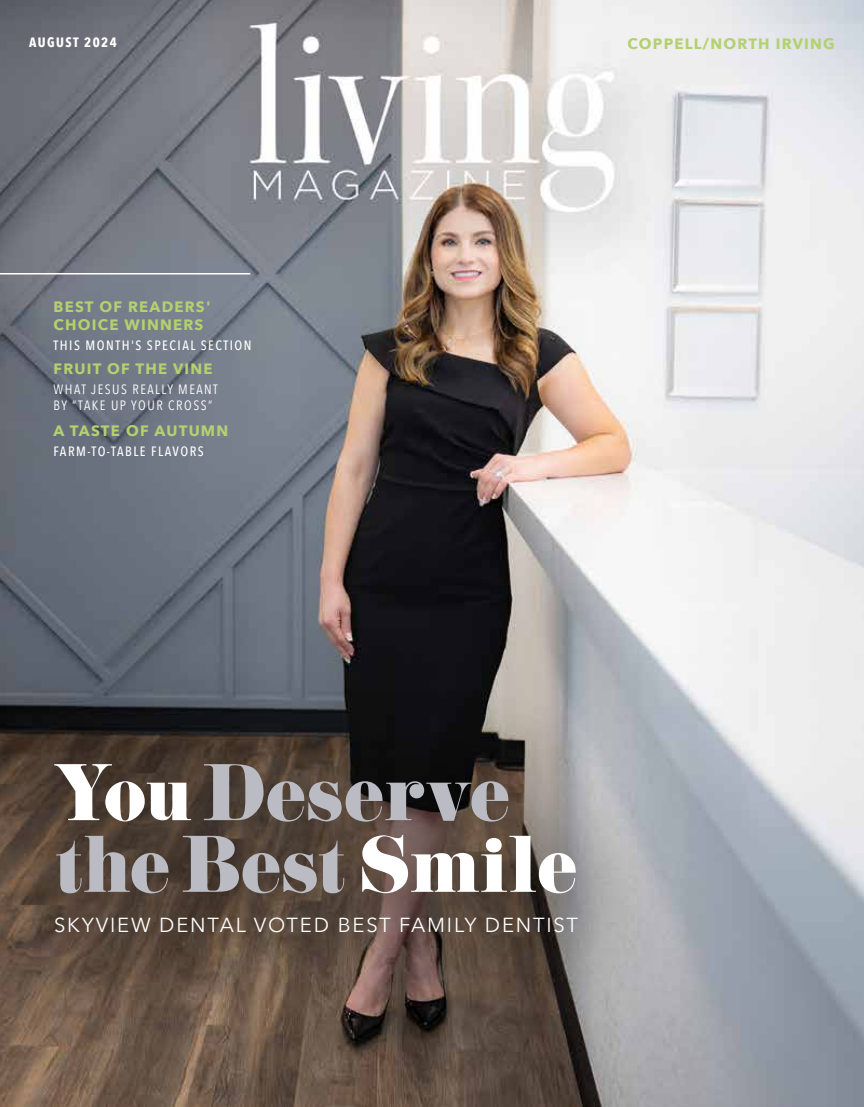
<style>
.page{position:relative;width:864px;height:1107px;background:#fff}
.page>*{position:absolute;margin:0;border:0;box-sizing:border-box;transform-origin:0 0}
.t1{font:84px/71.7px "Didoni URWD";letter-spacing:-.02em;color:#bbbcc3}
.t2{font:20.25px "Avenir Next";letter-spacing:.09em;color:#fff}
.t3{font:700 15px/18px "Avenir Next";letter-spacing:.08em;color:#b3d16f}
.t4{font:500 13.5px "Avenir Next Condensed";letter-spacing:.11em;color:#fff}
.t5{font:13.5px/16.5px "Avenir Next Condensed";letter-spacing:.11em;color:#fff}
.t6{font:700 13.5px "Avenir Next Condensed";letter-spacing:.11em;color:#fff}
.s1{color:#fff}
</style>
<div class="page">
<img style="left:0;top:0;width:864px;height:1107px">
<div style="left:0;top:666px;width:673px;height:365px;background:#000;opacity:.31"></div>
<hr style="left:0;top:273px;width:250px;height:1px;background:#fff">
<p class="t6" style="left:29px;top:34px;width:89px">AUGUST 2024</p>
<p class="t3" style="left:627px;top:34px;width:209px">COPPELL/NORTH IRVING</p>
<p class="t3" style="left:54px;top:297px;width:159px">BEST OF READERS'<br>CHOICE WINNERS</p>
<p class="t4" style="left:54px;top:337px;width:199px">THIS MONTH'S SPECIAL SECTION</p>
<p class="t3" style="left:54px;top:359px;width:161px">FRUIT OF THE VINE</p>
<p class="t5" style="left:54px;top:380px;width:166px">WHAT JESUS REALLY MEANT<br>BY “TAKE UP YOUR CROSS”</p>
<p class="t3" style="left:54px;top:422px;width:176px">A TASTE OF AUTUMN</p>
<p class="t4" style="left:54px;top:443px;width:152px">FARM-TO-TABLE FLAVORS</p>
<h1 class="t1" style="left:54px;top:758px;width:526px"><span class="s1">You</span> Deserve the Best<span class="s1">Smile</span></h1>
<h2 class="t2" style="left:54px;top:908px;width:526px">SKYVIEW DENTAL VOTED BEST FAMILY DENTIST</h2>
</div>
